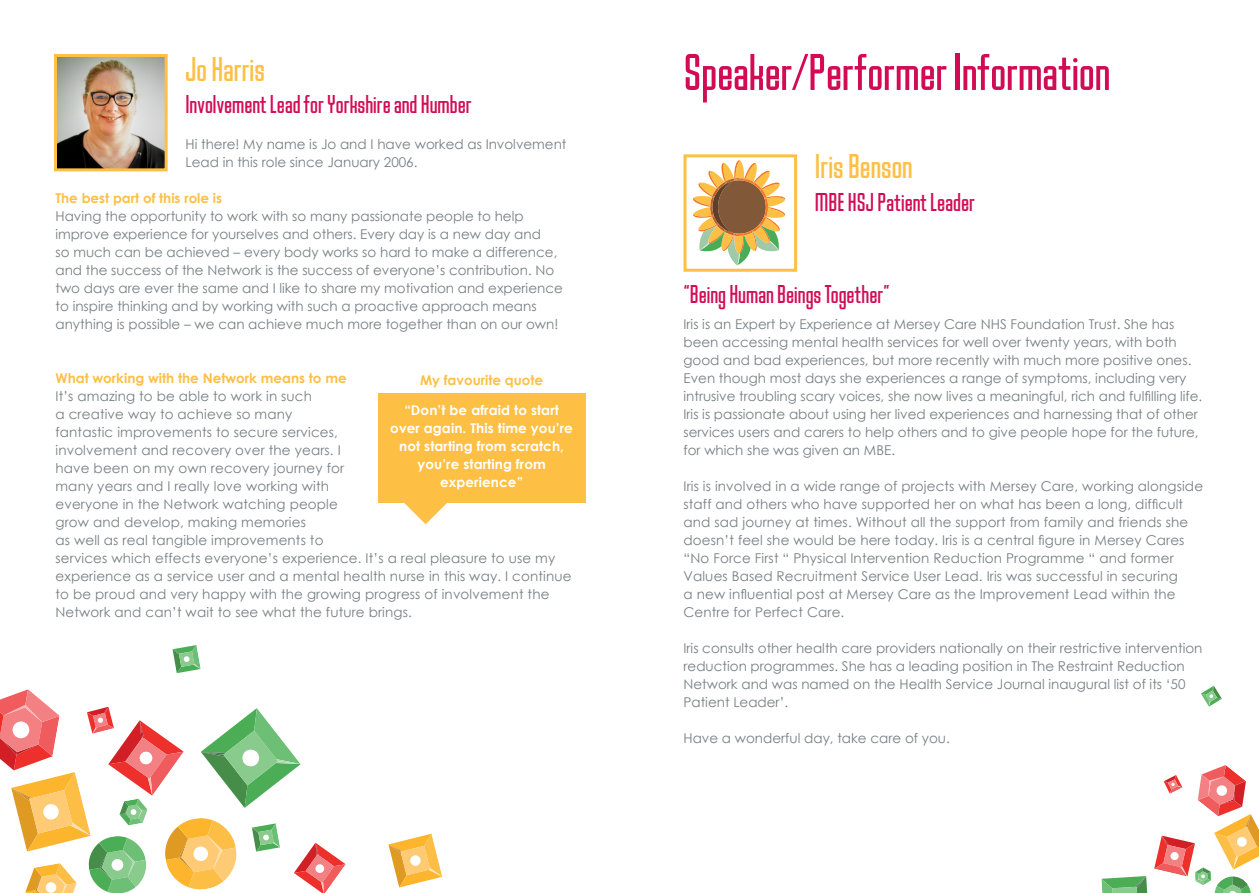
<style>
.page{position:relative;width:1259px;height:893px;background:#fff}
.page>*{position:absolute;margin:0;border:0;box-sizing:border-box;transform-origin:0 0}
.t1{font:700 54px "Baucher Got URW Ext";color:#d20c54}
.t2{font:700 36px "Baucher Got URW Ext";color:#febf45}
.t3{font:700 27px "Baucher Got URW Ext";color:#d20c54}
.t4{font:13.5px/18px "Century Gothic";color:#767f84}
.t5{font:700 13.5px/18px "Century Gothic";letter-spacing:.01em;color:#fff;text-align:center}
.t6{font:700 13.5px "Century Gothic";color:#febf45}
</style>
<div class="page">
<div style="left:378px;top:394px;width:207px;height:109px;background:#febf45"></div>
<svg style="left:404px;top:503px;width:43px;height:21px"></svg>
<img style="left:58px;top:58px;width:106px;height:109px">
<div style="left:54px;top:54px;width:114px;height:117px;border:3px solid #febf45"></div>
<svg style="left:173px;top:645px;width:28px;height:28px"></svg>
<svg style="left:0;top:689px;width:346px;height:204px"></svg>
<svg style="left:388px;top:834px;width:54px;height:53px"></svg>
<svg style="left:1201px;top:686px;width:20px;height:21px"></svg>
<svg style="left:1101px;top:876px;width:46px;height:17px"></svg>
<svg style="left:1154px;top:765px;width:105px;height:128px"></svg>
<div style="left:683px;top:154px;width:114px;height:118px;border:3px solid #febf45"></div>
<svg style="left:693px;top:160px;width:92px;height:105px"></svg>
<p class="t2" style="left:185px;top:50px;width:81px">Jo Harris</p>
<p class="t3" style="left:185px;top:90px;width:287px">Involvement Lead for Yorkshire and Humber</p>
<p class="t4" style="left:185px;top:135px;width:382px">Hi there! My name is Jo and I have worked as Involvement<br>Lead in this role since January 2006.</p>
<p class="t6" style="left:56px;top:188px;width:168px">The best part of this role is</p>
<p class="t4" style="left:56px;top:207px;width:509px">Having the opportunity to work with so many passionate people to help improve experience for yourselves and others. Every day is a new day and<br>so much can be achieved – every body works so hard to make a difference, and the success of the Network is the success of everyone’s contribution. No two days are ever the same and I like to share my motivation and experience to inspire thinking and by working with such a proactive approach means anything is possible – we can achieve much more together than on our own!</p>
<p class="t6" style="left:56px;top:368px;width:293px">What working with the Network means to me</p>
<p class="t4" style="left:56px;top:387px;width:517px">It’s amazing to be able to work in such<br>a creative way to achieve so many<br>fantastic improvements to secure services,<br>involvement and recovery over the years. I<br>have been on my own recovery journey for<br>many years and I really love working with<br>everyone in the Network watching people<br>grow and develop, making memories<br>as well as real tangible improvements to<br>services which effects everyone’s experience. It’s a real pleasure to use my experience as a service user and a mental health nurse in this way. I continue to be proud and very happy with the growing progress of involvement the Network and can’t wait to see what the future brings.</p>
<p class="t6" style="left:420px;top:370px;width:125px">My favourite quote</p>
<p class="t5" style="left:390px;top:401px;width:184px">“Don’t be afraid to start over again. This time you’re not starting from scratch, you’re starting from experience”</p>
<p class="t1" style="left:683px;top:44px;width:428px">Speaker/Performer Information</p>
<p class="t2" style="left:815px;top:147px;width:99px">Iris Benson</p>
<p class="t3" style="left:815px;top:188px;width:161px">MBE HSJ Patient Leader</p>
<p class="t3" style="left:683px;top:280px;width:208px">“Being Human Beings Together”</p>
<p class="t4" style="left:683px;top:315px;width:520px">Iris is an Expert by Experience at Mersey Care NHS Foundation Trust. She has been accessing mental health services for well over twenty years, with both good and bad experiences, but more recently with much more positive ones.<br>Even though most days she experiences a range of symptoms, including very intrusive troubling scary voices, she now lives a meaningful, rich and fulfilling life.<br>Iris is passionate about using her lived experiences and harnessing that of other services users and carers to help others and to give people hope for the future, for which she was given an MBE.</p>
<p class="t4" style="left:683px;top:477px;width:521px">Iris is involved in a wide range of projects with Mersey Care, working alongside staff and others who have supported her on what has been a long, difficult and sad journey at times. Without all the support from family and friends she doesn’t feel she would be here today. Iris is a central figure in Mersey Cares “No Force First “ Physical Intervention Reduction Programme “ and former Values Based Recruitment Service User Lead. Iris was successful in securing<br>a new influential post at Mersey Care as the Improvement Lead within the Centre for Perfect Care.</p>
<p class="t4" style="left:683px;top:639px;width:520px">Iris consults other health care providers nationally on their restrictive intervention reduction programmes. She has a leading position in The Restraint Reduction Network and was named on the Health Service Journal inaugural list of its ‘50<br>Patient Leader’.</p>
<p class="t4" style="left:683px;top:729px;width:268px">Have a wonderful day, take care of you.</p>
</div>
